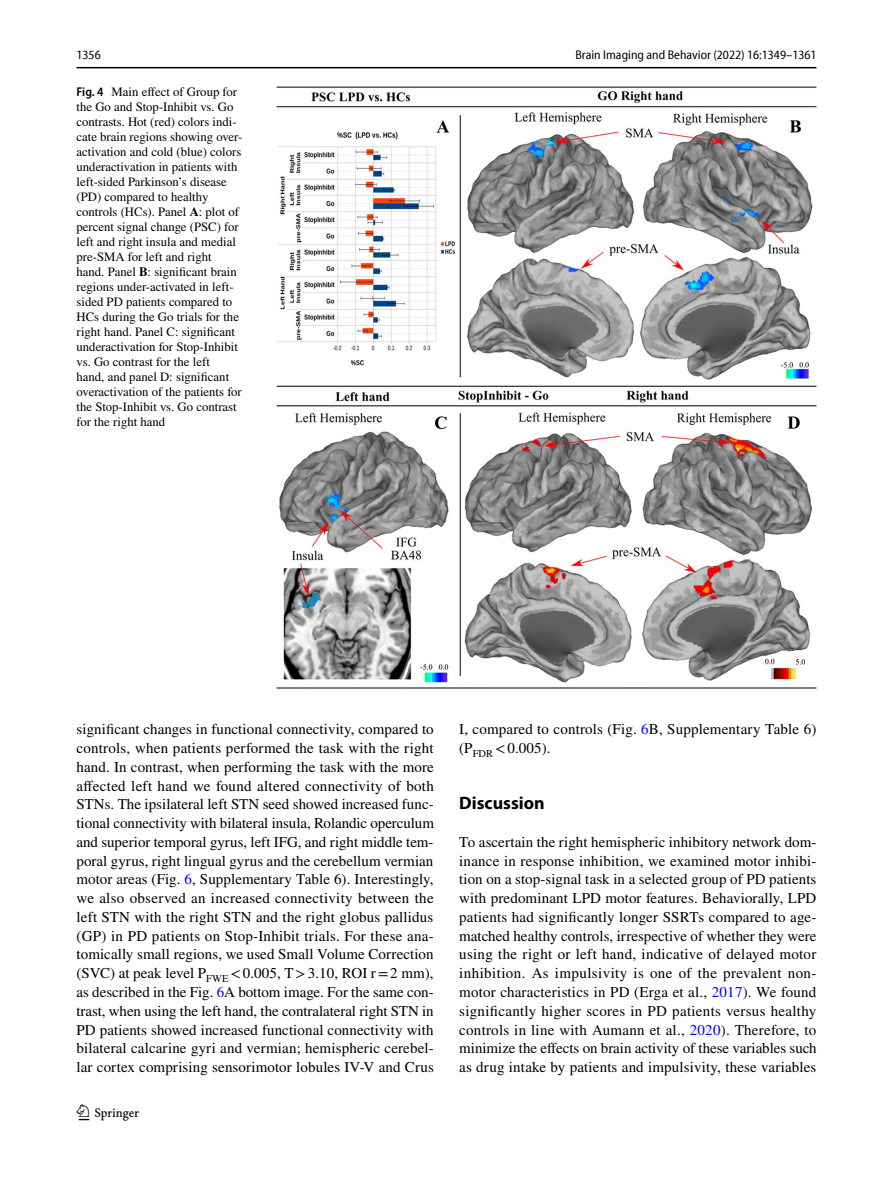
<style>
.page{position:relative;width:893px;height:1187px;background:#fff}
.page>*{position:absolute;margin:0;border:0;box-sizing:border-box;transform-origin:0 0}
.t1{font:22.5px "Springnew Regular 2";color:#000}
.t2{font:700 18px "Myriad Pro";color:#000}
.t3{font:15px/18.8px "STIX";letter-spacing:.01em;color:#000;text-align:justify}
.t4{font:12.75px/15px "STIX";color:#000}
.t5{font:semi-condensed 12.75px "Myriad Pro Unic";color:#000}
.s1{font-family:"Myriad Pro";font-weight:600;font-stretch:semi-condensed}
.s2{font-weight:700}
.s3{color:#00f}
</style>
<div class="page">
<hr style="left:77px;top:67px;width:739px;height:1px;background:#000">
<img style="left:276px;top:87px;width:540px;height:602px">
<p class="t5" style="left:76px;top:50px;width:26px">1356</p>
<p class="t5" style="left:575px;top:50px;width:243px">Brain Imaging and Behavior (2022) 16:1349–1361</p>
<p class="t4" style="left:77px;top:85px;width:167px"><span class="s1">Fig. 4</span> Main effect of Group for the Go and Stop-Inhibit vs. Go contrasts. Hot (red) colors indi&shy;cate brain regions showing over&shy;activation and cold (blue) colors underactivation in patients with left-sided Parkinson’s disease (PD) compared to healthy controls (HCs). Panel <span class="s2">A</span>: plot of percent signal change (PSC) for left and right insula and medial pre-SMA for left and right hand. Panel <span class="s2">B</span>: significant brain regions under-activated in left&shy;sided PD patients compared to<br>HCs during the Go trials for the right hand. Panel C: significant underactivation for Stop-Inhibit vs. Go contrast for the left<br>hand, and panel D: significant overactivation of the patients for the Stop-Inhibit vs. Go contrast for the right hand</p>
<p class="t3" style="left:77px;top:721px;width:359px">significant changes in functional connectivity, compared to controls, when patients performed the task with the right hand. In contrast, when performing the task with the more affected left hand we found altered connectivity of both STNs. The ipsilateral left STN seed showed increased func&shy;tional connectivity with bilateral insula, Rolandic operculum and superior temporal gyrus, left IFG, and right middle tem&shy;poral gyrus, right lingual gyrus and the cerebellum vermian motor areas (Fig. <span class="s3">6</span>, Supplementary Table 6). Interestingly, we also observed an increased connectivity between the left STN with the right STN and the right globus pallidus (GP) in PD patients on Stop-Inhibit trials. For these ana&shy;tomically small regions, we used Small Volume Correction (SVC) at peak level P<sub>FWE</sub> &lt;0.005, T&gt;3.10, ROI r=2 mm), as described in the Fig. <span class="s3">6</span>A bottom image. For the same con&shy;trast, when using the left hand, the contralateral right STN in PD patients showed increased functional connectivity with bilateral calcarine gyri and vermian; hemispheric cerebel&shy;lar cortex comprising sensorimotor lobules IV-V and Crus</p>
<p class="t3" style="left:459px;top:721px;width:359px">I, compared to controls (Fig. <span class="s3">6</span>B, Supplementary Table 6) (P<sub>FDR</sub> &lt;0.005).</p>
<p class="t2" style="left:459px;top:791px;width:87px">Discussion</p>
<p class="t3" style="left:459px;top:833px;width:359px">To ascertain the right hemispheric inhibitory network dom&shy;inance in response inhibition, we examined motor inhibi&shy;tion on a stop-signal task in a selected group of PD patients with predominant LPD motor features. Behaviorally, LPD patients had significantly longer SSRTs compared to age&shy;matched healthy controls, irrespective of whether they were using the right or left hand, indicative of delayed motor inhibition. As impulsivity is one of the prevalent non&shy;motor characteristics in PD (Erga et al., <span class="s3">2017</span>). We found significantly higher scores in PD patients versus healthy controls in line with Aumann et al., <span class="s3">2020</span>). Therefore, to minimize the effects on brain activity of these variables such as drug intake by patients and impulsivity, these variables</p>
<h1 class="t1" style="left:79px;top:1104px;width:62px">1 3</h1>
</div>
